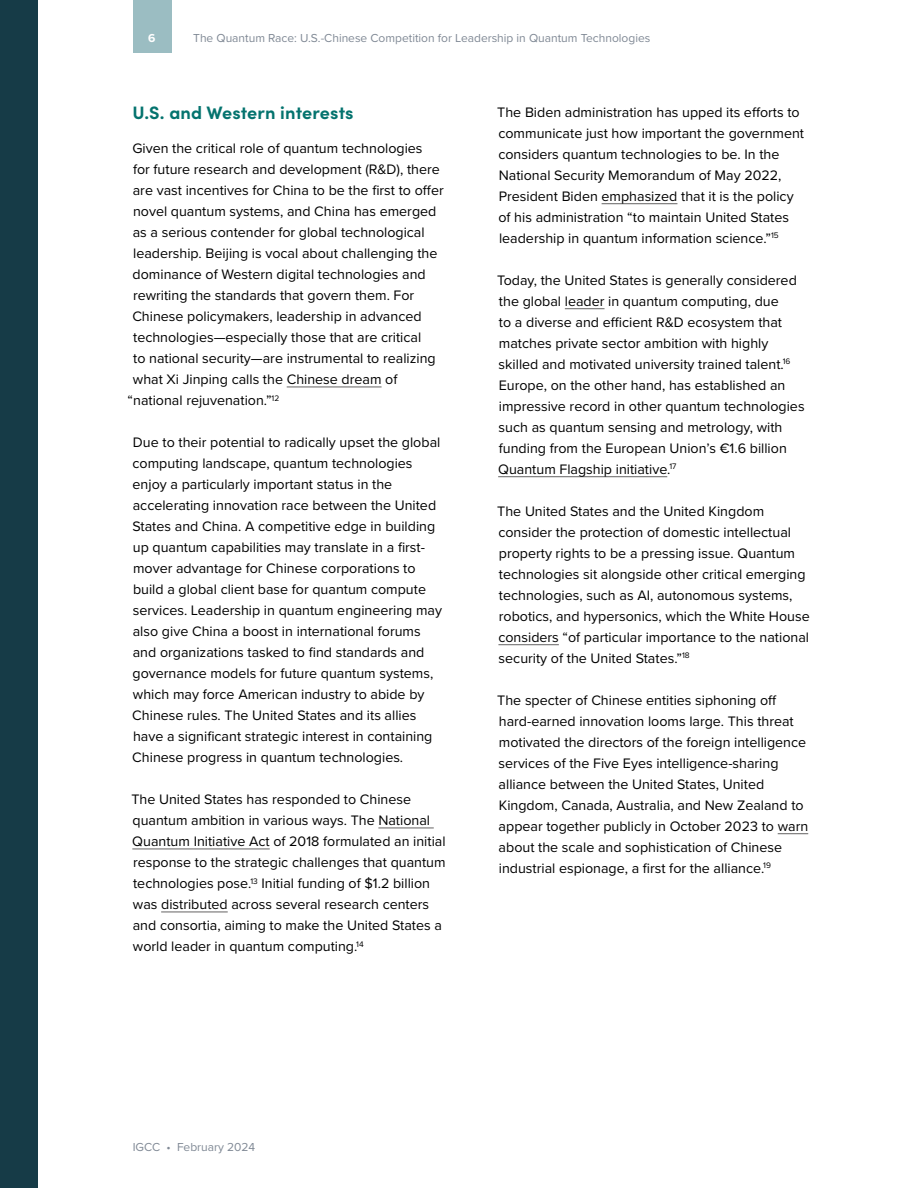
<style>
.page{position:relative;width:918px;height:1188px;background:#fff}
.page>*{position:absolute;margin:0;border:0;box-sizing:border-box;transform-origin:0 0}
.t1{font:700 18px "Sofia Pro";letter-spacing:.01em;color:#04736e}
.t2{font:14.25px/21px "Proxima Nova";color:#000}
.t3{font:12px "Proxima Nova";color:#808995}
.t4{font:700 12px "Proxima Nova";color:#fff}
</style>
<div class="page">
<div style="left:133px;top:0;width:38px;height:53px;background:#9bbdc2"></div>
<div style="left:0;top:0;width:38px;height:1188px;background:#163b47"></div>
<hr style="left:602px;top:203px;width:75px;height:1px;background:#646363">
<hr style="left:565px;top:308px;width:40px;height:1px;background:#646363">
<hr style="left:498px;top:476px;width:169px;height:1px;background:#646363">
<hr style="left:498px;top:644px;width:61px;height:1px;background:#646363">
<hr style="left:778px;top:833px;width:30px;height:1px;background:#646363">
<hr style="left:287px;top:387px;width:95px;height:1px;background:#646363">
<hr style="left:378px;top:828px;width:56px;height:1px;background:#646363">
<hr style="left:132px;top:849px;width:138px;height:1px;background:#646363">
<hr style="left:161px;top:912px;width:67px;height:1px;background:#646363">
<p class="t4" style="left:148px;top:29px;width:9px">6</p>
<p class="t3" style="left:193px;top:29px;width:459px">The Quantum Race: U.S.-Chinese Competition for Leadership in Quantum Technologies</p>
<p class="t1" style="left:133px;top:99px;width:223px">U.S. and Western interests</p>
<p class="t2" style="left:132px;top:137px;width:292px">Given the critical role of quantum technologies</p>
<p class="t2" style="left:133px;top:158px;width:308px">for future research and development (R&amp;D), there</p>
<p class="t2" style="left:133px;top:179px;width:312px">are vast incentives for China to be the first to offer</p>
<p class="t2" style="left:133px;top:200px;width:305px">novel quantum systems, and China has emerged</p>
<p class="t2" style="left:133px;top:221px;width:293px">as a serious contender for global technological</p>
<p class="t2" style="left:133px;top:242px;width:306px">leadership. Beijing is vocal about challenging the</p>
<p class="t2" style="left:133px;top:263px;width:295px">dominance of Western digital technologies and</p>
<p class="t2" style="left:133px;top:284px;width:283px">rewriting the standards that govern them. For</p>
<p class="t2" style="left:132px;top:305px;width:291px">Chinese policymakers, leadership in advanced</p>
<p class="t2" style="left:133px;top:326px;width:290px">technologies—especially those that are critical</p>
<p class="t2" style="left:133px;top:347px;width:304px">to national security—are instrumental to realizing</p>
<p class="t2" style="left:133px;top:368px;width:266px">what Xi Jinping calls the Chinese dream of</p>
<p class="t2" style="left:128px;top:389px;width:153px">“national rejuvenation.”<sup>12</sup></p>
<p class="t2" style="left:132px;top:431px;width:311px">Due to their potential to radically upset the global computing landscape, quantum technologies enjoy a particularly important status in the accelerating innovation race between the United States and China. A competitive edge in building up quantum capabilities may translate in a first&shy;mover advantage for Chinese corporations to build a global client base for quantum compute services. Leadership in quantum engineering may also give China a boost in international forums and organizations tasked to find standards and governance models for future quantum systems, which may force American industry to abide by Chinese rules. The United States and its allies have a significant strategic interest in containing Chinese progress in quantum technologies.</p>
<p class="t2" style="left:131px;top:789px;width:316px">The United States has responded to Chinese quantum ambition in various ways. The National Quantum Initiative Act of 2018 formulated an initial response to the strategic challenges that quantum technologies pose.<sup>13</sup> Initial funding of $1.2 billion was distributed across several research centers and consortia, aiming to make the United States a world leader in quantum computing.<sup>14</sup></p>
<p class="t2" style="left:497px;top:101px;width:308px">The Biden administration has upped its efforts to communicate just how important the government considers quantum technologies to be. In the National Security Memorandum of May 2022, President Biden emphasized that it is the policy of his administration “to maintain United States leadership in quantum information science.”<sup>15</sup></p>
<p class="t2" style="left:497px;top:269px;width:309px">Today, the United States is generally considered the global leader in quantum computing, due<br>to a diverse and efficient R&amp;D ecosystem that matches private sector ambition with highly skilled and motivated university trained talent.<sup>16<br></sup>Europe, on the other hand, has established an impressive record in other quantum technologies such as quantum sensing and metrology, with funding from the European Union’s €1.6 billion Quantum Flagship initiative.<sup>17</sup></p>
<p class="t2" style="left:497px;top:500px;width:314px">The United States and the United Kingdom consider the protection of domestic intellectual property rights to be a pressing issue. Quantum technologies sit alongside other critical emerging technologies, such as AI, autonomous systems, robotics, and hypersonics, which the White House considers “of particular importance to the national security of the United States.”<sup>18</sup></p>
<p class="t2" style="left:497px;top:689px;width:312px">The specter of Chinese entities siphoning off hard-earned innovation looms large. This threat motivated the directors of the foreign intelligence services of the Five Eyes intelligence-sharing alliance between the United States, United Kingdom, Canada, Australia, and New Zealand to appear together publicly in October 2023 to warn about the scale and sophistication of Chinese industrial espionage, a first for the alliance.<sup>19</sup></p>
<p class="t3" style="left:133px;top:1139px;width:124px">IGCC • February 2024</p>
</div>
